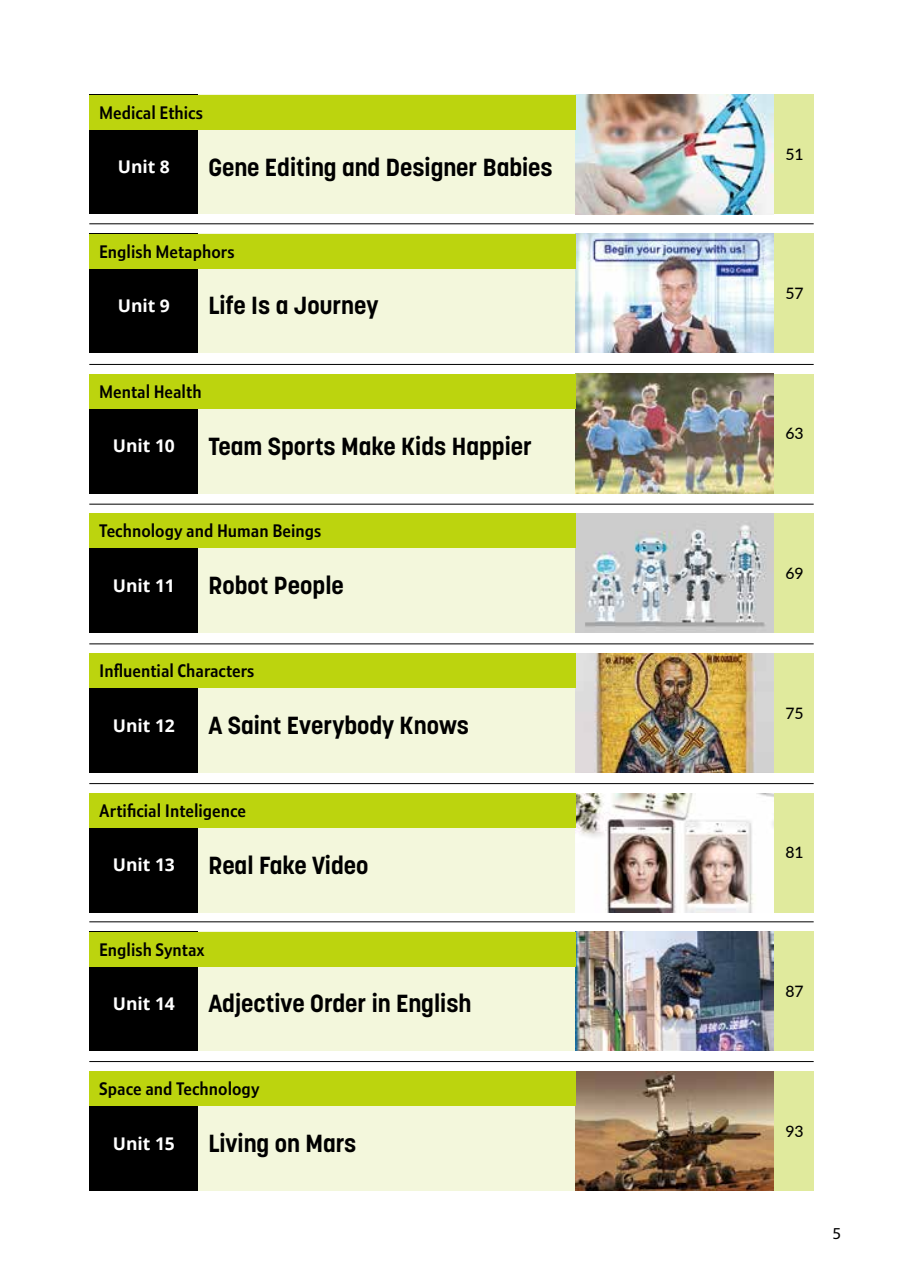
<style>
.page{position:relative;width:903px;height:1275px;background:#fff}
.page>*{position:absolute;margin:0;border:0;box-sizing:border-box;transform-origin:0 0}
.t1{font:700 24.5px "Korolev";color:#000}
.t2{font:700 17.5px "Concert Pro";color:#000}
.t3{font:700 17.5px "Open Sans";color:#fff}
.t4{font:600 16.1px "Rolphie";color:#000}
.t5{font:500 15.75px "Lato";color:#000}
</style>
<div class="page">
<div style="left:89px;top:1071px;width:109px;height:120px;background:#000"></div>
<div style="left:198px;top:1071px;width:377px;height:120px;background:#f3f7dc"></div>
<div style="left:89px;top:932px;width:109px;height:119px;background:#000"></div>
<div style="left:198px;top:932px;width:377px;height:119px;background:#f3f7dc"></div>
<div style="left:89px;top:793px;width:109px;height:119px;background:#000"></div>
<div style="left:198px;top:793px;width:377px;height:119px;background:#f3f7dc"></div>
<div style="left:89px;top:653px;width:109px;height:119px;background:#000"></div>
<div style="left:198px;top:653px;width:377px;height:119px;background:#f3f7dc"></div>
<div style="left:89px;top:513px;width:109px;height:120px;background:#000"></div>
<div style="left:198px;top:513px;width:377px;height:120px;background:#f3f7dc"></div>
<div style="left:89px;top:374px;width:109px;height:119px;background:#000"></div>
<div style="left:198px;top:374px;width:377px;height:119px;background:#f3f7dc"></div>
<div style="left:89px;top:234px;width:109px;height:119px;background:#000"></div>
<div style="left:198px;top:234px;width:377px;height:119px;background:#f3f7dc"></div>
<div style="left:89px;top:95px;width:109px;height:119px;background:#000"></div>
<div style="left:198px;top:95px;width:377px;height:119px;background:#f3f7dc"></div>
<img style="left:575px;top:95px;width:199px;height:119px">
<img style="left:575px;top:234px;width:199px;height:119px">
<img style="left:575px;top:374px;width:199px;height:119px">
<img style="left:575px;top:513px;width:199px;height:120px">
<img style="left:575px;top:653px;width:199px;height:119px">
<img style="left:575px;top:793px;width:199px;height:119px">
<img style="left:575px;top:1071px;width:199px;height:120px">
<img style="left:575px;top:932px;width:199px;height:119px">
<div style="left:89px;top:234px;width:486px;height:35px;background:#bcd40e"></div>
<div style="left:89px;top:374px;width:486px;height:35px;background:#bcd40e"></div>
<div style="left:89px;top:513px;width:486px;height:35px;background:#bcd40e"></div>
<div style="left:89px;top:653px;width:486px;height:35px;background:#bcd40e"></div>
<div style="left:89px;top:793px;width:486px;height:35px;background:#bcd40e"></div>
<div style="left:89px;top:932px;width:486px;height:35px;background:#bcd40e"></div>
<div style="left:89px;top:1071px;width:486px;height:35px;background:#bcd40e"></div>
<div style="left:89px;top:95px;width:486px;height:35px;background:#bcd40e"></div>
<hr style="left:89px;top:223px;width:725px;height:1px;background:#000">
<hr style="left:89px;top:364px;width:725px;height:1px;background:#000">
<hr style="left:89px;top:504px;width:725px;height:1px;background:#000">
<hr style="left:89px;top:644px;width:725px;height:1px;background:#000">
<hr style="left:89px;top:783px;width:725px;height:1px;background:#000">
<hr style="left:89px;top:921px;width:725px;height:1px;background:#000">
<hr style="left:89px;top:1061px;width:725px;height:1px;background:#000">
<div style="left:774px;top:95px;width:40px;height:119px;background:#e0ea9d"></div>
<div style="left:774px;top:234px;width:40px;height:119px;background:#e0ea9d"></div>
<div style="left:774px;top:374px;width:40px;height:119px;background:#e0ea9d"></div>
<div style="left:774px;top:513px;width:40px;height:120px;background:#e0ea9d"></div>
<div style="left:774px;top:653px;width:40px;height:119px;background:#e0ea9d"></div>
<div style="left:774px;top:793px;width:40px;height:119px;background:#e0ea9d"></div>
<div style="left:774px;top:932px;width:40px;height:119px;background:#e0ea9d"></div>
<div style="left:774px;top:1071px;width:40px;height:120px;background:#e0ea9d"></div>
<p class="t2" style="left:99px;top:97px;width:105px">Medical Ethics</p>
<p class="t3" style="left:118px;top:154px;width:54px">Unit 8</p>
<p class="t1" style="left:208px;top:151px;width:346px">Gene Editing and Designer Babies</p>
<p class="t2" style="left:99px;top:236px;width:137px">English Metaphors</p>
<p class="t3" style="left:118px;top:293px;width:54px">Unit 9</p>
<p class="t1" style="left:208px;top:290px;width:171px">Life Is a Journey</p>
<p class="t2" style="left:99px;top:376px;width:104px">Mental Health</p>
<p class="t3" style="left:113px;top:433px;width:64px">Unit 10</p>
<p class="t1" style="left:208px;top:430px;width:325px">Team Sports Make Kids Happier</p>
<p class="t2" style="left:99px;top:516px;width:224px">Technology and Human Beings</p>
<p class="t3" style="left:113px;top:573px;width:64px">Unit 11</p>
<p class="t1" style="left:208px;top:570px;width:137px">Robot People</p>
<p class="t2" style="left:99px;top:656px;width:157px">Influential Characters</p>
<p class="t3" style="left:113px;top:713px;width:64px">Unit 12</p>
<p class="t1" style="left:208px;top:710px;width:262px">A Saint Everybody Knows</p>
<p class="t2" style="left:99px;top:795px;width:148px">Artificial Inteligence</p>
<p class="t3" style="left:113px;top:852px;width:64px">Unit 13</p>
<p class="t1" style="left:208px;top:849px;width:161px">Real Fake Video</p>
<p class="t2" style="left:99px;top:934px;width:107px">English Syntax</p>
<p class="t3" style="left:113px;top:991px;width:64px">Unit 14</p>
<p class="t1" style="left:208px;top:988px;width:264px">Adjective Order in English</p>
<p class="t2" style="left:99px;top:1074px;width:162px">Space and Technology</p>
<p class="t3" style="left:113px;top:1131px;width:64px">Unit 15</p>
<p class="t1" style="left:208px;top:1128px;width:149px">Living on Mars</p>
<p class="t5" style="left:785px;top:143px;width:20px">51</p>
<p class="t5" style="left:785px;top:282px;width:20px">57</p>
<p class="t5" style="left:785px;top:422px;width:20px">63</p>
<p class="t5" style="left:785px;top:562px;width:20px">69</p>
<p class="t5" style="left:785px;top:702px;width:20px">75</p>
<p class="t5" style="left:785px;top:841px;width:20px">81</p>
<p class="t5" style="left:785px;top:980px;width:20px">87</p>
<p class="t5" style="left:785px;top:1120px;width:20px">93</p>
<p class="t4" style="left:832px;top:1224px;width:10px">5</p>
</div>
